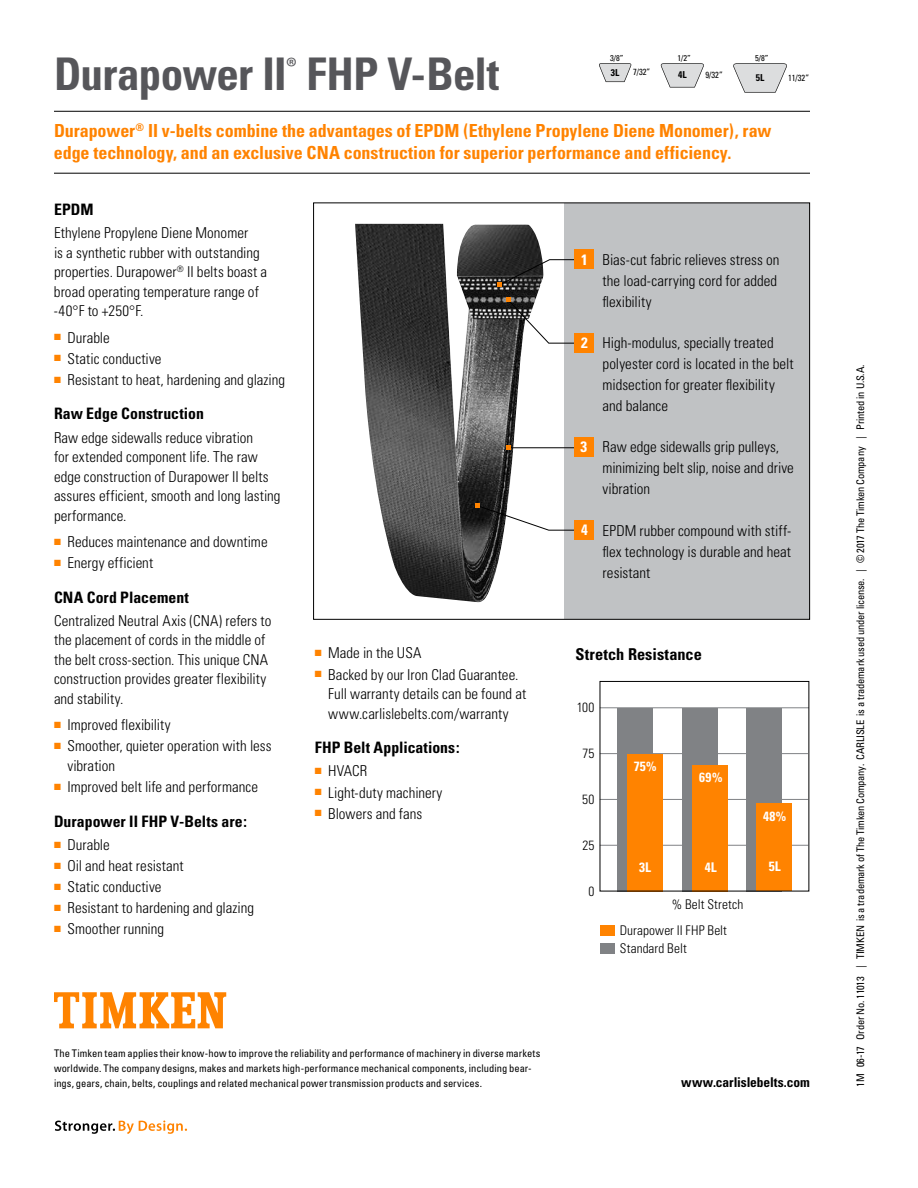
<style>
.page{position:relative;width:918px;height:1188px;background:#fff}
.page>*{position:absolute;margin:0;border:0;box-sizing:border-box;transform-origin:0 0}
.t1{font:700 condensed 45px "Univers";letter-spacing:-.015em;color:#56565a}
.t2{font:700 condensed 18px/22.5px "Univers";letter-spacing:-.005em;color:#ff8300}
.t3{font:700 condensed 16.35px "Univers";letter-spacing:.005em;color:#000}
.t4{font:700 condensed 15.75px "Univers";letter-spacing:.005em;color:#000}
.t5{font:300 condensed 15px/19.5px "Univers";color:#000}
.t6{font:700 condensed 15px "Univers";color:#fff}
.t7{font:700 condensed 13.5px "Univers";letter-spacing:-.01em;color:#000}
.t8{font:300 condensed 13.35px/17.9px "Univers";letter-spacing:.01em;color:#000}
.t9{font:700 condensed 13.35px "Univers";letter-spacing:.01em;color:#fff}
.t10{font:condensed 10.5px/15px "Univers";color:#000}
.t11{font:condensed 10.5px "Univers";letter-spacing:-.02em;color:#000}
.t12{font:700 condensed 9.6px "Univers";color:#000}
.t13{font:9px "Zapf Dingbats ITC";color:#ff8300}
.t14{font:condensed 8.85px "Univers";color:#000;scale:.94 1}
.t15{font:condensed 8.4px "Univers";color:#000}
.s1{color:#ff8300}
</style>
<div class="page">
<div style="left:564px;top:203px;width:246px;height:416px;background:#c0c2c4"></div>
<hr style="left:54px;top:111px;width:756px;height:1px;background:#000">
<hr style="left:54px;top:173px;width:756px;height:1px;background:#000">
<img style="left:355px;top:224px;width:188px;height:378px">
<div style="left:575px;top:333px;width:19px;height:19px;background:#ff8300"></div>
<div style="left:575px;top:250px;width:19px;height:19px;background:#ff8300"></div>
<svg style="left:599px;top:63px;width:33px;height:19px"></svg>
<svg style="left:660px;top:63px;width:44px;height:24px"></svg>
<svg style="left:733px;top:63px;width:54px;height:30px"></svg>
<svg style="left:55px;top:1120px;width:132px;height:14px"></svg>
<svg style="left:54px;top:992px;width:172px;height:36px"></svg>
<svg style="left:497px;top:259px;width:78px;height:28px"></svg>
<hr style="left:508px;top:447px;width:71px;height:1px;background:#000">
<div style="left:574px;top:438px;width:19px;height:19px;background:#ff8300"></div>
<svg style="left:506px;top:446px;width:4px;height:4px"></svg>
<svg style="left:506px;top:298px;width:69px;height:46px"></svg>
<hr style="left:600px;top:707px;width:209px;height:1px;background:#808285">
<hr style="left:600px;top:753px;width:208px;height:1px;background:#808285">
<hr style="left:600px;top:845px;width:208px;height:1px;background:#808285">
<hr style="left:600px;top:799px;width:208px;height:1px;background:#808285">
<div style="left:617px;top:708px;width:36px;height:183px;background:#808285"></div>
<div style="left:682px;top:708px;width:36px;height:183px;background:#808285"></div>
<div style="left:746px;top:708px;width:36px;height:183px;background:#808285"></div>
<div style="left:627px;top:754px;width:36px;height:137px;background:#ff8300"></div>
<div style="left:693px;top:765px;width:35px;height:126px;background:#ff8300"></div>
<div style="left:757px;top:803px;width:35px;height:88px;background:#ff8300"></div>
<div style="left:600px;top:925px;width:14px;height:10px;background:#ff8300"></div>
<div style="left:600px;top:943px;width:14px;height:11px;background:#808285"></div>
<svg style="left:475px;top:504px;width:100px;height:27px"></svg>
<div style="left:575px;top:520px;width:19px;height:19px;background:#ff8300"></div>
<p class="t15" style="left:610px;top:53px;width:15px">3/8”</p>
<p class="t12" style="left:611px;top:66px;width:10px">3L</p>
<p class="t14" style="left:633px;top:67px;width:20px">7/32”</p>
<p class="t15" style="left:677px;top:53px;width:15px">1/2”</p>
<p class="t12" style="left:678px;top:69px;width:10px">4L</p>
<p class="t14" style="left:706px;top:69px;width:20px">9/32”</p>
<p class="t15" style="left:755px;top:53px;width:15px">5/8”</p>
<p class="t12" style="left:756px;top:72px;width:10px">5L</p>
<p class="t14" style="left:788px;top:72px;width:24px">11/32”</p>
<h1 class="t1" style="left:54px;top:46px;width:447px">Durapower II<sup>®</sup> FHP V-Belt</h1>
<p class="t2" style="left:54px;top:119px;width:719px">Durapower<sup>®</sup> II v-belts combine the advantages of EPDM (Ethylene Propylene Diene Monomer), raw edge technology, and an exclusive CNA construction for superior performance and efficiency.</p>
<p class="t4" style="left:54px;top:200px;width:41px">EPDM</p>
<p class="t5" style="left:54px;top:223px;width:215px">Ethylene Propylene Diene Monomer<br>is a synthetic rubber with outstanding properties. Durapower<sup>®</sup> II belts boast a broad operating temperature range of -40°F to +250°F.</p>
<p class="t5" style="left:54px;top:328px;width:57px"><span class="s1">■</span> Durable</p>
<p class="t5" style="left:54px;top:349px;width:109px"><span class="s1">■</span> Static conductive</p>
<p class="t13" style="left:61px;top:375px;width:4px">■</p>
<p class="t5" style="left:54px;top:370px;width:233px"><span class="s1">■</span> Resistant to heat, hardening and glazing</p>
<p class="t4" style="left:54px;top:404px;width:151px">Raw Edge Construction</p>
<p class="t5" style="left:54px;top:428px;width:228px">Raw edge sidewalls reduce vibration<br>for extended component life. The raw edge construction of Durapower II belts assures efficient, smooth and long lasting performance.</p>
<p class="t13" style="left:61px;top:537px;width:4px">■</p>
<p class="t5" style="left:54px;top:532px;width:215px"><span class="s1">■</span> Reduces maintenance and downtime</p>
<p class="t13" style="left:61px;top:558px;width:4px">■</p>
<p class="t5" style="left:54px;top:553px;width:101px"><span class="s1">■</span> Energy efficient</p>
<p class="t4" style="left:54px;top:587px;width:136px">CNA Cord Placement</p>
<p class="t5" style="left:54px;top:611px;width:219px">Centralized Neutral Axis (CNA) refers to the placement of cords in the middle of the belt cross-section. This unique CNA construction provides greater flexibility and stability.</p>
<p class="t13" style="left:61px;top:721px;width:4px">■</p>
<p class="t5" style="left:54px;top:715px;width:118px"><span class="s1">■</span> Improved flexibility</p>
<p class="t5" style="left:68px;top:736px;width:206px;text-indent:-13px"><span class="s1">■</span> Smoother, quieter operation with less vibration</p>
<p class="t13" style="left:61px;top:782px;width:4px">■</p>
<p class="t5" style="left:54px;top:777px;width:206px"><span class="s1">■</span> Improved belt life and performance</p>
<p class="t4" style="left:54px;top:811px;width:194px">Durapower II FHP V-Belts are:</p>
<p class="t13" style="left:61px;top:840px;width:4px">■</p>
<p class="t5" style="left:54px;top:835px;width:57px"><span class="s1">■</span> Durable</p>
<p class="t13" style="left:61px;top:861px;width:4px">■</p>
<p class="t5" style="left:54px;top:856px;width:131px"><span class="s1">■</span> Oil and heat resistant</p>
<p class="t13" style="left:61px;top:883px;width:4px">■</p>
<p class="t5" style="left:54px;top:877px;width:109px"><span class="s1">■</span> Static conductive</p>
<p class="t13" style="left:61px;top:904px;width:4px">■</p>
<p class="t5" style="left:54px;top:898px;width:202px"><span class="s1">■</span> Resistant to hardening and glazing</p>
<p class="t5" style="left:54px;top:919px;width:112px"><span class="s1">■</span> Smoother running</p>
<p class="t5" style="left:315px;top:643px;width:108px"><span class="s1">■</span> Made in the USA</p>
<p class="t5" style="left:328px;top:665px;width:200px;text-indent:-13px"><span class="s1">■</span> Backed by our Iron Clad Guarantee.<br>Full warranty details can be found at www.carlislebelts.com/warranty</p>
<p class="t4" style="left:315px;top:738px;width:146px">FHP Belt Applications:</p>
<p class="t5" style="left:315px;top:761px;width:54px"><span class="s1">■</span> HVACR</p>
<p class="t5" style="left:315px;top:783px;width:129px"><span class="s1">■</span> Light-duty machinery</p>
<p class="t5" style="left:315px;top:804px;width:109px"><span class="s1">■</span> Blowers and fans</p>
<p class="t6" style="left:581px;top:250px;width:8px">1</p>
<p class="t6" style="left:581px;top:334px;width:8px">2</p>
<p class="t6" style="left:580px;top:438px;width:8px">3</p>
<p class="t6" style="left:581px;top:521px;width:8px">4</p>
<p class="t5" style="left:603px;top:249px;width:178px;line-height:21px">Bias-cut fabric relieves stress on the load-carrying cord for added flexibility</p>
<p class="t5" style="left:603px;top:332px;width:192px;line-height:21px">High-modulus, specially treated polyester cord is located in the belt midsection for greater flexibility and balance</p>
<p class="t5" style="left:603px;top:437px;width:193px;line-height:21px">Raw edge sidewalls grip pulleys, minimizing belt slip, noise and drive vibration</p>
<p class="t5" style="left:603px;top:520px;width:190px;line-height:21px;text-align:justify">EPDM rubber compound with stiff&shy;flex technology is durable and heat resistant</p>
<p class="t3" style="left:576px;top:644px;width:128px">Stretch Resistance</p>
<p class="t8" style="left:577px;top:699px;width:19px">100</p>
<p class="t8" style="left:582px;top:745px;width:13px">75</p>
<p class="t8" style="left:582px;top:791px;width:14px">50</p>
<p class="t8" style="left:582px;top:837px;width:14px">25</p>
<p class="t8" style="left:588px;top:883px;width:7px">0</p>
<p class="t9" style="left:634px;top:758px;width:24px">75%</p>
<p class="t9" style="left:699px;top:770px;width:25px">69%</p>
<p class="t9" style="left:639px;top:859px;width:13px">3L</p>
<p class="t9" style="left:705px;top:859px;width:14px">4L</p>
<p class="t8" style="left:672px;top:895px;width:73px">% Belt Stretch</p>
<p class="t8" style="left:620px;top:922px;width:109px">Durapower II FHP Belt<br>Standard Belt</p>
<p class="t9" style="left:763px;top:808px;width:25px">48%</p>
<p class="t9" style="left:769px;top:858px;width:14px">5L</p>
<p class="t10" style="left:54px;top:1045px;width:488px">The Timken team applies their know-how to improve the reliability and performance of machinery in diverse markets worldwide. The company designs, makes and markets high-performance mechanical components, including bear&shy;ings, gears, chain, belts, couplings and related mechanical power transmission products and services.</p>
<p class="t7" style="left:681px;top:1074px;width:130px">www.carlislebelts.com</p>
<p class="t11" style="left:854px;top:1087px;width:723px;rotate:-90deg">1M 06-17 Order No. 11013 | TIMKEN is a trademark of The Timken Company. CARLISLE is a trademark used under license. | © 2017 The Timken Company | Printed in U.S.A.</p>
</div>
